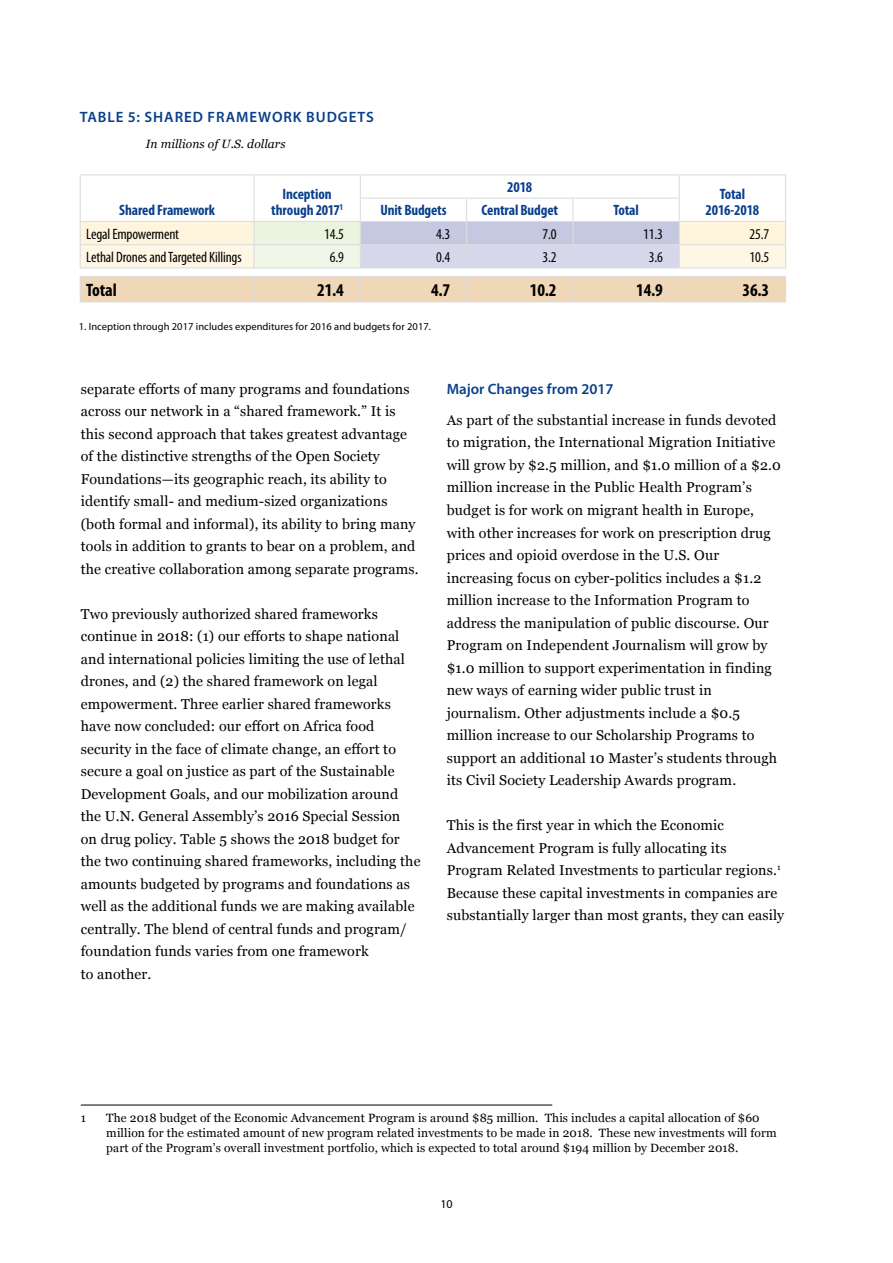
<style>
.page{position:relative;width:893px;height:1263px;background:#fff}
.page>*{position:absolute;margin:0;border:0;box-sizing:border-box;transform-origin:0 0}
.t1{font:700 condensed 18px "Myriad Pro";letter-spacing:-.01em;color:#000}
.t2{font:700 condensed 15px/16.5px "Myriad Pro";letter-spacing:-.01em;color:#0a3f8b;text-align:center}
.t3{font:condensed 15px "Myriad Pro";letter-spacing:-.01em;color:#000}
.t4{font:600 15px "Myriad Pro";letter-spacing:.06em;color:#0a3f8b}
.t5{font:600 15px "Myriad Pro";color:#0a3f8b}
.t6{font:14.25px/22.5px "Georgia";letter-spacing:.01em;color:#000}
.t7{font:12px/15px "Georgia";letter-spacing:.01em;color:#000}
.t8{font:italic 12px "Georgia";letter-spacing:.01em;color:#000}
.t9{font:12px "Myriad Pro";color:#000}
.t10{font:10.5px "Myriad Pro";letter-spacing:.005em;color:#000}
</style>
<div class="page">
<hr style="left:80px;top:174px;width:174px;height:1px;background:#dcddde">
<hr style="left:254px;top:174px;width:106px;height:1px;background:#dcddde">
<hr style="left:360px;top:174px;width:107px;height:1px;background:#dcddde">
<hr style="left:467px;top:174px;width:106px;height:1px;background:#dcddde">
<hr style="left:573px;top:174px;width:106px;height:1px;background:#dcddde">
<hr style="left:679px;top:174px;width:107px;height:1px;background:#dcddde">
<svg style="left:80px;top:175px;width:706px;height:92px"></svg>
<div style="left:80px;top:277px;width:706px;height:25px;background:#efd7b7"></div>
<hr style="left:80px;top:267px;width:174px;height:1px;background:#dcddde">
<hr style="left:254px;top:267px;width:106px;height:1px;background:#dcddde">
<hr style="left:360px;top:267px;width:107px;height:1px;background:#dcddde">
<hr style="left:467px;top:267px;width:106px;height:1px;background:#dcddde">
<hr style="left:573px;top:267px;width:106px;height:1px;background:#dcddde">
<hr style="left:679px;top:267px;width:107px;height:1px;background:#dcddde">
<hr style="left:80px;top:276px;width:174px;height:1px;background:#dcddde">
<hr style="left:254px;top:276px;width:106px;height:1px;background:#dcddde">
<hr style="left:360px;top:276px;width:107px;height:1px;background:#dcddde">
<hr style="left:467px;top:276px;width:106px;height:1px;background:#dcddde">
<hr style="left:573px;top:276px;width:106px;height:1px;background:#dcddde">
<hr style="left:679px;top:276px;width:107px;height:1px;background:#dcddde">
<hr style="left:81px;top:1105px;width:471px;height:1px;background:#000">
<p class="t4" style="left:80px;top:108px;width:296px">TABLE 5: SHARED FRAMEWORK BUDGETS</p>
<p class="t8" style="left:146px;top:135px;width:142px">In millions of U.S. dollars</p>
<p class="t2" style="left:119px;top:202px;width:97px">Shared Framework</p>
<p class="t2" style="left:271px;top:186px;width:74px">Inception through 2017<sup>1</sup></p>
<p class="t2" style="left:507px;top:179px;width:27px">2018</p>
<p class="t2" style="left:720px;top:186px;width:27px">Total</p>
<p class="t2" style="left:380px;top:202px;width:68px">Unit Budgets</p>
<p class="t2" style="left:481px;top:202px;width:78px">Central Budget</p>
<p class="t2" style="left:613px;top:202px;width:27px">Total</p>
<p class="t2" style="left:705px;top:202px;width:55px">2016-2018</p>
<p class="t3" style="left:86px;top:226px;width:94px">Legal Empowerment</p>
<p class="t3" style="left:324px;top:226px;width:21px">14.5</p>
<p class="t3" style="left:436px;top:226px;width:16px">4.3</p>
<p class="t3" style="left:542px;top:226px;width:16px">7.0</p>
<p class="t3" style="left:643px;top:226px;width:21px">11.3</p>
<p class="t3" style="left:749px;top:226px;width:21px">25.7</p>
<p class="t3" style="left:86px;top:249px;width:157px">Lethal Drones and Targeted Killings</p>
<p class="t3" style="left:330px;top:249px;width:16px">6.9</p>
<p class="t3" style="left:436px;top:249px;width:16px">0.4</p>
<p class="t3" style="left:542px;top:249px;width:16px">3.2</p>
<p class="t3" style="left:649px;top:249px;width:16px">3.6</p>
<p class="t3" style="left:749px;top:249px;width:21px">10.5</p>
<p class="t1" style="left:86px;top:280px;width:32px">Total</p>
<p class="t1" style="left:317px;top:280px;width:28px">21.4</p>
<p class="t1" style="left:431px;top:280px;width:21px">4.7</p>
<p class="t1" style="left:530px;top:280px;width:28px">10.2</p>
<p class="t1" style="left:636px;top:280px;width:28px">14.9</p>
<p class="t1" style="left:742px;top:280px;width:28px">36.3</p>
<p class="t10" style="left:79px;top:321px;width:354px">1. Inception through 2017 includes expenditures for 2016 and budgets for 2017.</p>
<p class="t6" style="left:81px;top:377px;width:339px">separate efforts of many programs and foundations across our network in a “shared framework.” It is this second approach that takes greatest advantage of the distinctive strengths of the Open Society Foundations—its geographic reach, its ability to identify small- and medium-sized organizations (both formal and informal), its ability to bring many tools in addition to grants to bear on a problem, and the creative collaboration among separate programs.</p>
<p class="t6" style="left:81px;top:602px;width:341px">Two previously authorized shared frameworks continue in 2018: (1) our efforts to shape national and international policies limiting the use of lethal drones, and (2) the shared framework on legal empowerment. Three earlier shared frameworks have now concluded: our effort on Africa food security in the face of climate change, an effort to secure a goal on justice as part of the Sustainable Development Goals, and our mobilization around the U.N. General Assembly’s 2016 Special Session<br>on drug policy. Table 5 shows the 2018 budget for the two continuing shared frameworks, including the amounts budgeted by programs and foundations as well as the additional funds we are making available centrally. The blend of central funds and program/ foundation funds varies from one framework<br>to another.</p>
<p class="t5" style="left:447px;top:381px;width:168px">Major Changes from 2017</p>
<p class="t6" style="left:447px;top:408px;width:336px">As part of the substantial increase in funds devoted to migration, the International Migration Initiative will grow by $2.5 million, and $1.0 million of a $2.0 million increase in the Public Health Program’s budget is for work on migrant health in Europe, with other increases for work on prescription drug prices and opioid overdose in the U.S. Our increasing focus on cyber-politics includes a $1.2 million increase to the Information Program to address the manipulation of public discourse. Our Program on Independent Journalism will grow by $1.0 million to support experimentation in finding new ways of earning wider public trust in journalism. Other adjustments include a $0.5 million increase to our Scholarship Programs to support an additional 10 Master’s students through its Civil Society Leadership Awards program.</p>
<p class="t6" style="left:447px;top:813px;width:339px">This is the first year in which the Economic Advancement Program is fully allocating its Program Related Investments to particular regions.<sup>1<br></sup>Because these capital investments in companies are substantially larger than most grants, they can easily</p>
<p class="t7" style="left:81px;top:1110px;width:7px">1</p>
<p class="t7" style="left:106px;top:1110px;width:672px">The 2018 budget of the Economic Advancement Program is around $85 million. This includes a capital allocation of $60 million for the estimated amount of new program related investments to be made in 2018. These new investments will form part of the Program’s overall investment portfolio, which is expected to total around $194 million by December 2018.</p>
<p class="t9" style="left:440px;top:1197px;width:14px">10</p>
</div>
